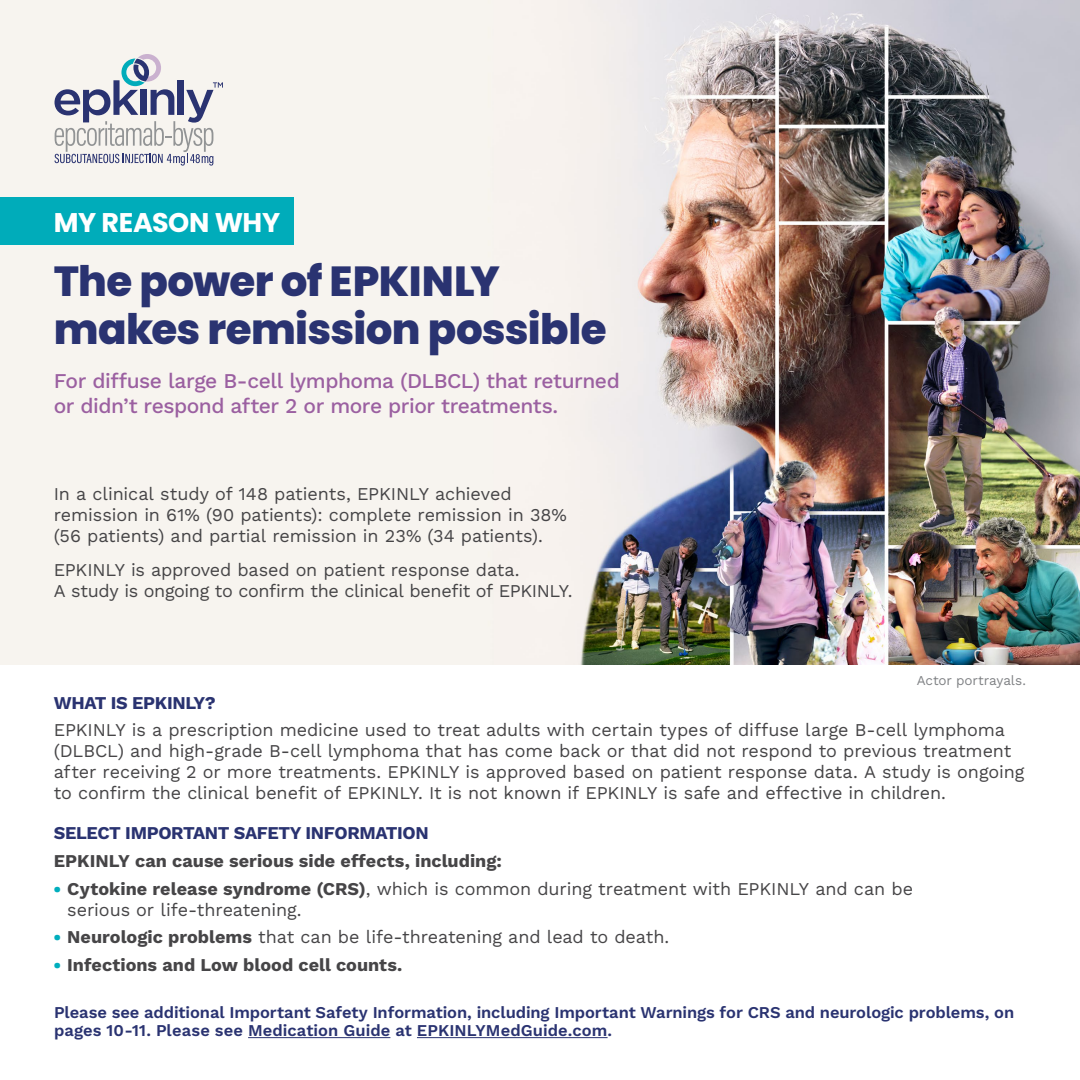
<style>
.page{position:relative;width:1080px;height:1080px;background:#fff}
.page>*{position:absolute;margin:0;border:0;box-sizing:border-box;transform-origin:0 0}
.t1{font:800 42px/48px "Poppins";letter-spacing:-.015em;color:#2a3371}
.t2{font:700 27px "Poppins";letter-spacing:-.015em;color:#fff}
.cover_Subhead{font:500 21px/25.2px "Work Sans";letter-spacing:-.025em;color:#9b60a1}
.ISI_Copy{font:18px/21px "Work Sans";letter-spacing:-.005em;color:#464547}
.body_text{font:18px/21px "Work Sans";letter-spacing:-.01em;color:#464547}
.ISI_Copy-2{font:700 18px "Work Sans";color:#464547}
.ISI_Headline{font:700 18px "Work Sans";letter-spacing:-.02em;color:#2a3371}
.Please_See{font:600 16.5px/18px "Work Sans";letter-spacing:-.005em;color:#2a3371}
.t3{font:13.5px "Work Sans";letter-spacing:-.005em;color:#808285}
.s1{font-weight:900;font-size:16.5px;color:#00aebd}
.s2{font-weight:700}
</style>
<div class="page">
<img style="left:0;top:0;width:1080px;height:665px">
<hr style="left:248px;top:1037px;width:142px;height:1px;background:#2a3371">
<hr style="left:417px;top:1037px;width:191px;height:1px;background:#2a3371">
<div style="left:0;top:197px;width:294px;height:48px;background:#00acba"></div>
<svg style="left:55px;top:54px;width:168px;height:112px"></svg>
<p class="t2" style="left:54px;top:207px;width:228px">MY REASON WHY</p>
<p class="t1" style="left:54px;top:258px;width:555px">The power of EPKINLY makes remission possible</p>
<p class="cover_Subhead" style="left:54px;top:367px;width:568px">For diffuse large B-cell lymphoma (DLBCL) that returned or didn’t respond after 2 or more prior treatments.</p>
<p class="body_text" style="left:54px;top:482px;width:515px">In a clinical study of 148 patients, EPKINLY achieved remission in 61% (90 patients): complete remission in 38% (56 patients) and partial remission in 23% (34 patients).</p>
<p class="body_text" style="left:54px;top:559px;width:520px">EPKINLY is approved based on patient response data.<br>A study is ongoing to confirm the clinical benefit of EPKINLY.</p>
<p class="t3" style="left:917px;top:670px;width:111px">Actor portrayals.</p>
<p class="ISI_Headline" style="left:54px;top:689px;width:163px">WHAT IS EPKINLY?</p>
<p class="ISI_Copy" style="left:54px;top:719px;width:972px">EPKINLY is a prescription medicine used to treat adults with certain types of diffuse large B-cell lymphoma (DLBCL) and high-grade B-cell lymphoma that has come back or that did not respond to previous treatment after receiving 2 or more treatments. EPKINLY is approved based on patient response data. A study is ongoing to confirm the clinical benefit of EPKINLY. It is not known if EPKINLY is safe and effective in children.</p>
<p class="ISI_Headline" style="left:54px;top:819px;width:377px">SELECT IMPORTANT SAFETY INFORMATION</p>
<p class="ISI_Copy-2" style="left:54px;top:847px;width:450px">EPKINLY can cause serious side effects, including:</p>
<p class="ISI_Copy" style="left:67px;top:877px;width:847px;text-indent:-14px"><span class="s1">•</span> <span class="s2">Cytokine release syndrome (CRS)</span>, which is common during treatment with EPKINLY and can be serious or life-threatening.</p>
<p class="ISI_Copy" style="left:54px;top:926px;width:617px"><span class="s1">•</span> <span class="s2">Neurologic problems</span> that can be life-threatening and lead to death.</p>
<p class="ISI_Copy-2" style="left:54px;top:951px;width:350px"><span class="s1">•</span> Infections and Low blood cell counts.</p>
<p class="Please_See" style="left:54px;top:1003px;width:962px">Please see additional Important Safety Information, including Important Warnings for CRS and neurologic problems, on pages 10-11. Please see Medication Guide at EPKINLYMedGuide.com.</p>
</div>
